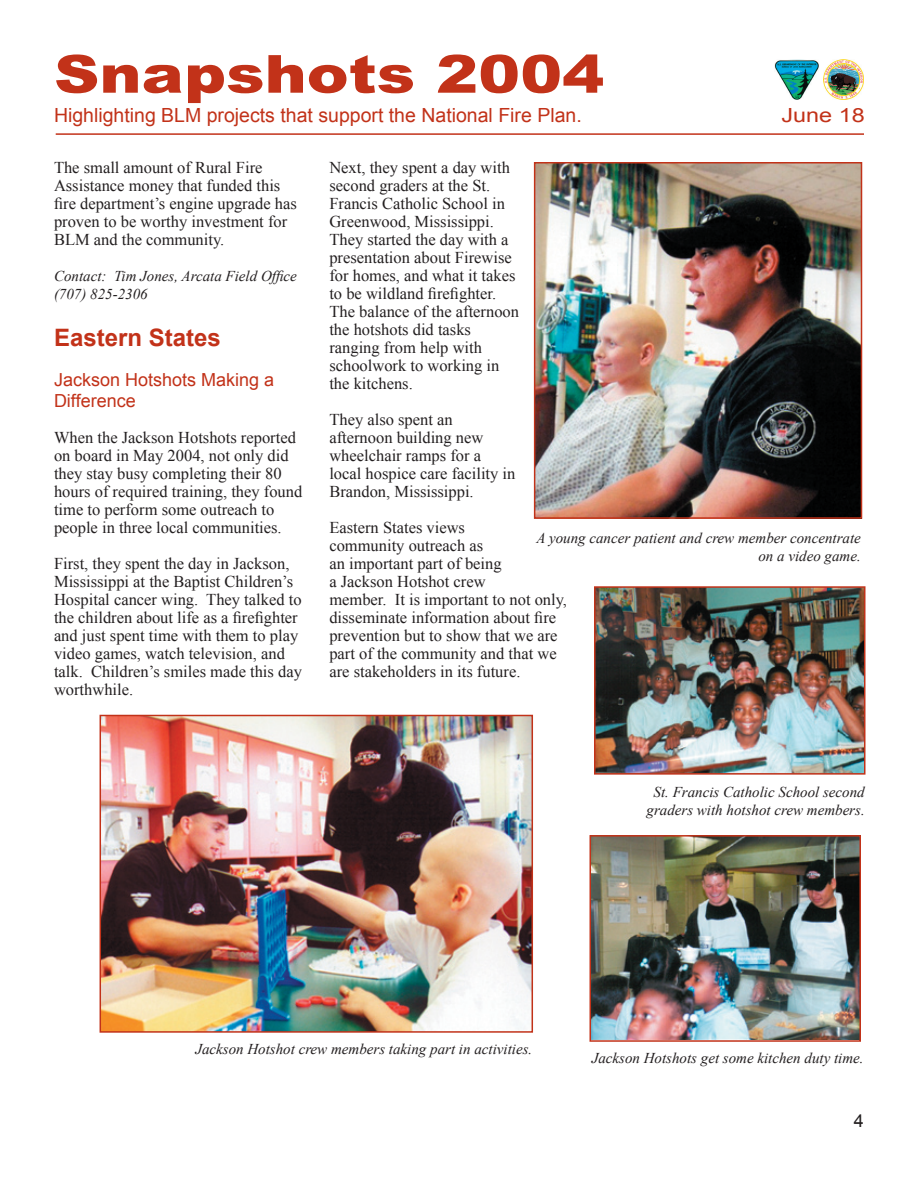
<style>
.page{position:relative;width:918px;height:1188px;background:#fff}
.page>*{position:absolute;margin:0;border:0;box-sizing:border-box;transform-origin:0 0}
.t1{font:900 52.5px "Arial";color:#c23219;scale:1.2 1}
.t2{font:700 24px "Arial";color:#c23219}
.t3{font:19.5px "Arial";color:#c23219}
.t4{font:19.5px "Arial";color:#c23219;scale:1.2 1}
.t5{font:18px/21.6px "Arial";color:#c23219}
.t6{font:18px "Arial";color:#231f20}
.t7{font:16.5px/18px "Times New Roman";color:#231f20}
.t8{font:italic 15px/18px "Times New Roman";color:#231f20}
</style>
<div class="page">
<hr style="left:56px;top:133px;width:808px;height:2px;background:#c23219">
<img style="left:823px;top:59px;width:41px;height:41px">
<img style="left:775px;top:59px;width:43px;height:40px">
<img style="left:537px;top:165px;width:322px;height:351px">
<div style="left:534px;top:162px;width:328px;height:357px;border:2px solid #c23219"></div>
<img style="left:597px;top:589px;width:266px;height:183px">
<div style="left:594px;top:586px;width:272px;height:189px;border:2px solid #c23219"></div>
<img style="left:593px;top:838px;width:265px;height:201px">
<div style="left:590px;top:835px;width:271px;height:207px;border:2px solid #c23219"></div>
<img style="left:103px;top:718px;width:427px;height:312px">
<div style="left:100px;top:715px;width:433px;height:318px;border:2px solid #c23219"></div>
<h1 class="t1" style="left:54px;top:36px;width:460px">Snapshots 2004</h1>
<p class="t3" style="left:54px;top:102px;width:529px">Highlighting BLM projects that support the National Fire Plan.</p>
<p class="t4" style="left:782px;top:102px;width:71px">June 18</p>
<p class="t7" style="left:54px;top:159px;width:244px">The small amount of Rural Fire<br>Assistance money that funded this fire department’s engine upgrade has proven to be worthy investment for<br>BLM and the community.</p>
<p class="t8" style="left:54px;top:267px;width:244px">Contact: Tim Jones, Arcata Field Office (707) 825-2306</p>
<h2 class="t2" style="left:54px;top:321px;width:168px">Eastern States</h2>
<p class="t5" style="left:54px;top:369px;width:222px">Jackson Hotshots Making a<br>Difference</p>
<p class="t7" style="left:54px;top:429px;width:250px">When the Jackson Hotshots reported on board in May 2004, not only did they stay busy completing their 80 hours of required training, they found time to perform some outreach to people in three local communities.</p>
<p class="t7" style="left:54px;top:555px;width:249px">First, they spent the day in Jackson, Mississippi at the Baptist Children’s Hospital cancer wing. They talked to the children about life as a firefighter and just spent time with them to play video games, watch television, and talk. Children’s smiles made this day worthwhile.</p>
<p class="t7" style="left:329px;top:159px;width:191px">Next, they spent a day with second graders at the St.<br>Francis Catholic School in<br>Greenwood, Mississippi.<br>They started the day with a presentation about Firewise for homes, and what it takes to be wildland firefighter.<br>The balance of the afternoon the hotshots did tasks ranging from help with schoolwork to working in the kitchens.</p>
<p class="t7" style="left:329px;top:411px;width:188px">They also spent an afternoon building new wheelchair ramps for a local hospice care facility in<br>Brandon, Mississippi.</p>
<p class="t7" style="left:329px;top:519px;width:239px">Eastern States views<br>community outreach as<br>an important part of being<br>a Jackson Hotshot crew<br>member. It is important to not only, disseminate information about fire prevention but to show that we are part of the community and that we are stakeholders in its future.</p>
<p class="t8" style="left:536px;top:529px;width:326px;text-align:right">A young cancer patient and crew member concentrate on a video game.</p>
<p class="t8" style="left:647px;top:782px;width:220px;text-align:center">St. Francis Catholic School second graders with hotshot crew members.</p>
<p class="t8" style="left:195px;top:1039px;width:338px">Jackson Hotshot crew members taking part in activities.</p>
<p class="t8" style="left:592px;top:1049px;width:273px">Jackson Hotshots get some kitchen duty time.</p>
<p class="t6" style="left:854px;top:1108px;width:12px">4</p>
</div>
